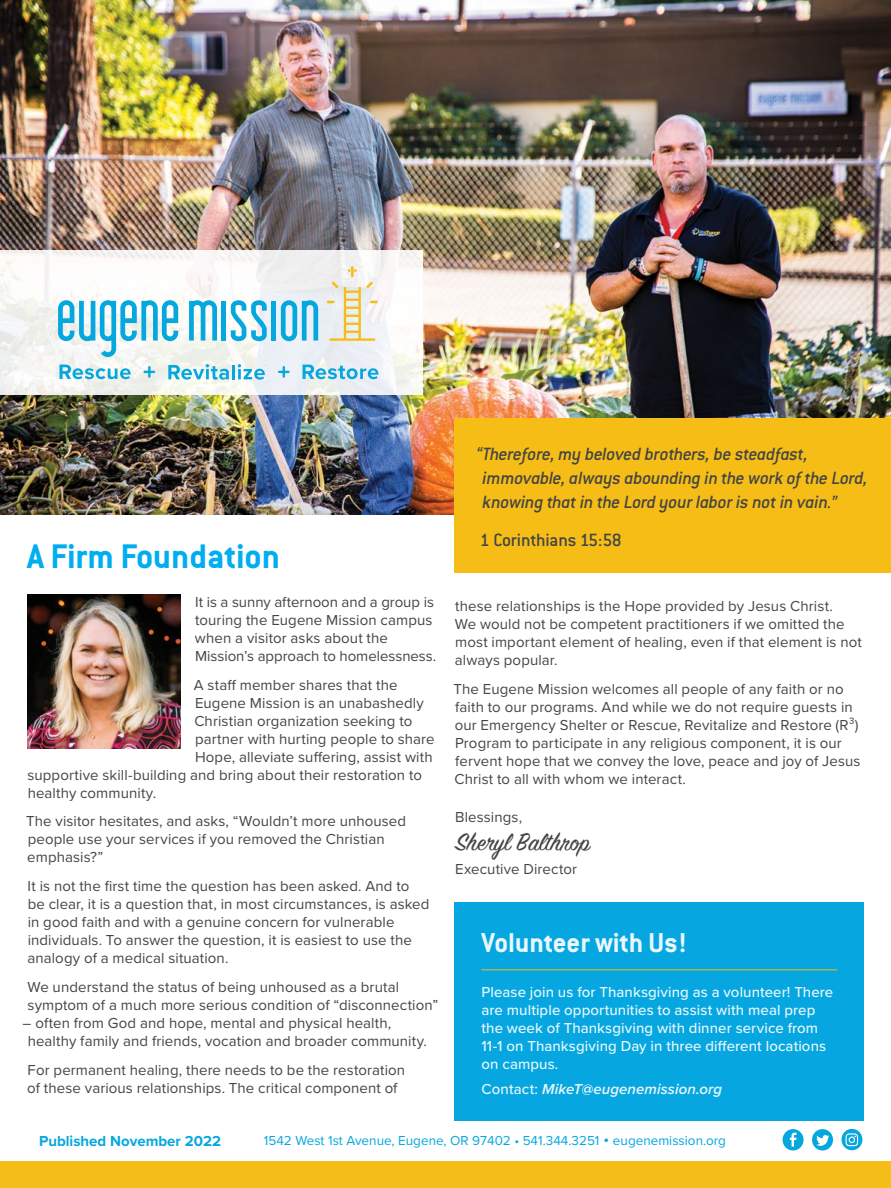
<style>
.page{position:relative;width:891px;height:1188px;background:#fff}
.page>*{position:absolute;margin:0;border:0;box-sizing:border-box;transform-origin:0 0}
.t1{font:700 37.5px "Conduit ITC";color:#00aeef}
.t2{font:700 30px "Conduit ITC";color:#e9f7fe}
.t3{font:27px "Sign Painter House Script";letter-spacing:-.005em;color:#444545}
.t4{font:italic 500 19.5px/24px "Conduit ITC";letter-spacing:-.015em;color:#444}
.t5{font:500 19.5px "Conduit ITC";letter-spacing:-.015em;color:#444}
.t6{font:15px/18px "Proxima Nova";letter-spacing:.005em;color:#444545}
.t7{font:500 15px/18px "Proxima Nova";letter-spacing:.005em;color:#e9f7fe}
.t8{font:italic 600 15px "Proxima Nova";letter-spacing:.005em;color:#e9f7fe}
.t9{font:700 15px "Proxima Nova";color:#06a7e0}
.t10{font:13.5px "Proxima Nova";color:#06a7e0}
.s1{font-weight:500;font-style:normal}
.s2{font-family:"Gotham"}
</style>
<div class="page">
<div style="left:0;top:1161px;width:891px;height:27px;background:#f5bd17"></div>
<div style="left:783px;top:1129px;width:21px;height:22px;background:#05a7df;border-radius:50%"></div>
<svg style="left:790px;top:1133px;width:7px;height:14px"></svg>
<div style="left:812px;top:1129px;width:21px;height:22px;background:#05a7df;border-radius:50%"></div>
<svg style="left:816px;top:1135px;width:13px;height:11px"></svg>
<svg style="left:841px;top:1129px;width:21px;height:21px"></svg>
<svg style="left:846px;top:1133px;width:12px;height:13px"></svg>
<img style="left:0;top:0;width:891px;height:514px">
<div style="left:0;top:251px;width:423px;height:144px;background:linear-gradient(to right,#f9f8f5,#f1f2f5)"></div>
<svg style="left:58px;top:300px;width:120px;height:57px"></svg>
<svg style="left:189px;top:300px;width:28px;height:41px"></svg>
<div style="left:221px;top:301px;width:5px;height:40px;background:#05a7df"></div>
<svg style="left:231px;top:300px;width:36px;height:41px"></svg>
<div style="left:271px;top:301px;width:5px;height:40px;background:#05a7df"></div>
<svg style="left:281px;top:300px;width:37px;height:41px;background:#73c9ea"></svg>
<svg style="left:327px;top:266px;width:51px;height:75px"></svg>
<svg style="left:60px;top:365px;width:71px;height:14px"></svg>
<svg style="left:168px;top:364px;width:61px;height:16px"></svg>
<hr style="left:232px;top:365px;width:3px;height:14px;background:#05a7df">
<svg style="left:238px;top:364px;width:27px;height:16px"></svg>
<svg style="left:303px;top:365px;width:75px;height:14px"></svg>
<svg style="left:278px;top:366px;width:12px;height:12px"></svg>
<svg style="left:144px;top:366px;width:11px;height:12px"></svg>
<img style="left:27px;top:595px;width:154px;height:154px">
<div style="left:454px;top:902px;width:410px;height:218px;background:#06a7e0"></div>
<hr style="left:481px;top:969px;width:356px;height:1px;background:#f5bd17">
<div style="left:454px;top:418px;width:437px;height:155px;background:#f6bd17"></div>
<h1 class="t1" style="left:27px;top:535px;width:255px">A Firm Foundation</h1>
<p class="t6" style="left:195px;top:592px;width:243px">It is a sunny afternoon and a group is touring the Eugene Mission campus when a visitor asks about the Mission’s approach to homelessness.</p>
<p class="t6" style="left:194px;top:675px;width:205px">A staff member shares that the</p>
<p class="t6" style="left:195px;top:693px;width:230px">Eugene Mission is an unabashedly</p>
<p class="t6" style="left:194px;top:711px;width:219px">Christian organization seeking to</p>
<p class="t6" style="left:195px;top:729px;width:241px">partner with hurting people to share</p>
<p class="t6" style="left:195px;top:747px;width:239px">Hope, alleviate suffering, assist with</p>
<p class="t6" style="left:27px;top:765px;width:396px">supportive skill-building and bring about their restoration to</p>
<p class="t6" style="left:28px;top:783px;width:130px">healthy community.</p>
<p class="t6" style="left:26px;top:812px;width:382px">The visitor hesitates, and asks, “Wouldn’t more unhoused people use your services if you removed the Christian emphasis?”</p>
<p class="t6" style="left:27px;top:877px;width:403px">It is not the first time the question has been asked. And to be clear, it is a question that, in most circumstances, is asked in good faith and with a genuine concern for vulnerable individuals. To answer the question, it is easiest to use the analogy of a medical situation.</p>
<p class="t6" style="left:27px;top:977px;width:413px">We understand the status of being unhoused as a brutal symptom of a much more serious condition of “disconnection”</p>
<p class="t6" style="left:28px;top:1013px;width:401px;text-indent:-5px">– often from God and hope, mental and physical health, healthy family and friends, vocation and broader community.</p>
<p class="t6" style="left:27px;top:1060px;width:379px">For permanent healing, there needs to be the restoration of these various relationships. The critical component of</p>
<h3 class="t4" style="left:483px;top:442px;width:387px;text-indent:-6px">“Therefore, my beloved brothers, be steadfast, immovable, always abounding in the work of the Lord, knowing that in the Lord your labor is not in vain.”</h3>
<h3 class="t5" style="left:480px;top:529px;width:143px">1 Corinthians 15:58</h3>
<p class="t6" style="left:455px;top:597px;width:409px">these relationships is the Hope provided by Jesus Christ.<br>We would not be competent practitioners if we omitted the most important element of healing, even if that element is not always popular.</p>
<p class="t6" style="left:454px;top:679px;width:408px">The Eugene Mission welcomes all people of any faith or no faith to our programs. And while we do not require guests in our Emergency Shelter or Rescue, Revitalize and Restore (R³)<br>Program to participate in any religious component, it is our fervent hope that we convey the love, peace and joy of Jesus Christ to all with whom we interact.</p>
<p class="t6" style="left:455px;top:808px;width:69px">Blessings,</p>
<h3 class="t3" style="left:455px;top:825px;width:137px">Sheryl Balthrop</h3>
<p class="t6" style="left:455px;top:860px;width:123px">Executive Director</p>
<h2 class="t2" style="left:482px;top:925px;width:206px">Volunteer with Us!</h2>
<p class="t7" style="left:482px;top:982px;width:353px">Please join us for Thanksgiving as a volunteer! There are multiple opportunities to assist with meal prep the week of Thanksgiving with dinner service from 11-1 on Thanksgiving Day in three different locations on campus.</p>
<p class="t8" style="left:482px;top:1077px;width:242px"><span class="s1">Contact:</span> MikeT@eugenemission.org</p>
<p class="t9" style="left:39px;top:1130px;width:184px">Published November 2022</p>
<p class="t10" style="left:264px;top:1130px;width:464px">1542 West 1st Avenue, Eugene, OR 97402 • 541.344.3251 <span class="s2">•</span> eugenemission.org</p>
</div>
